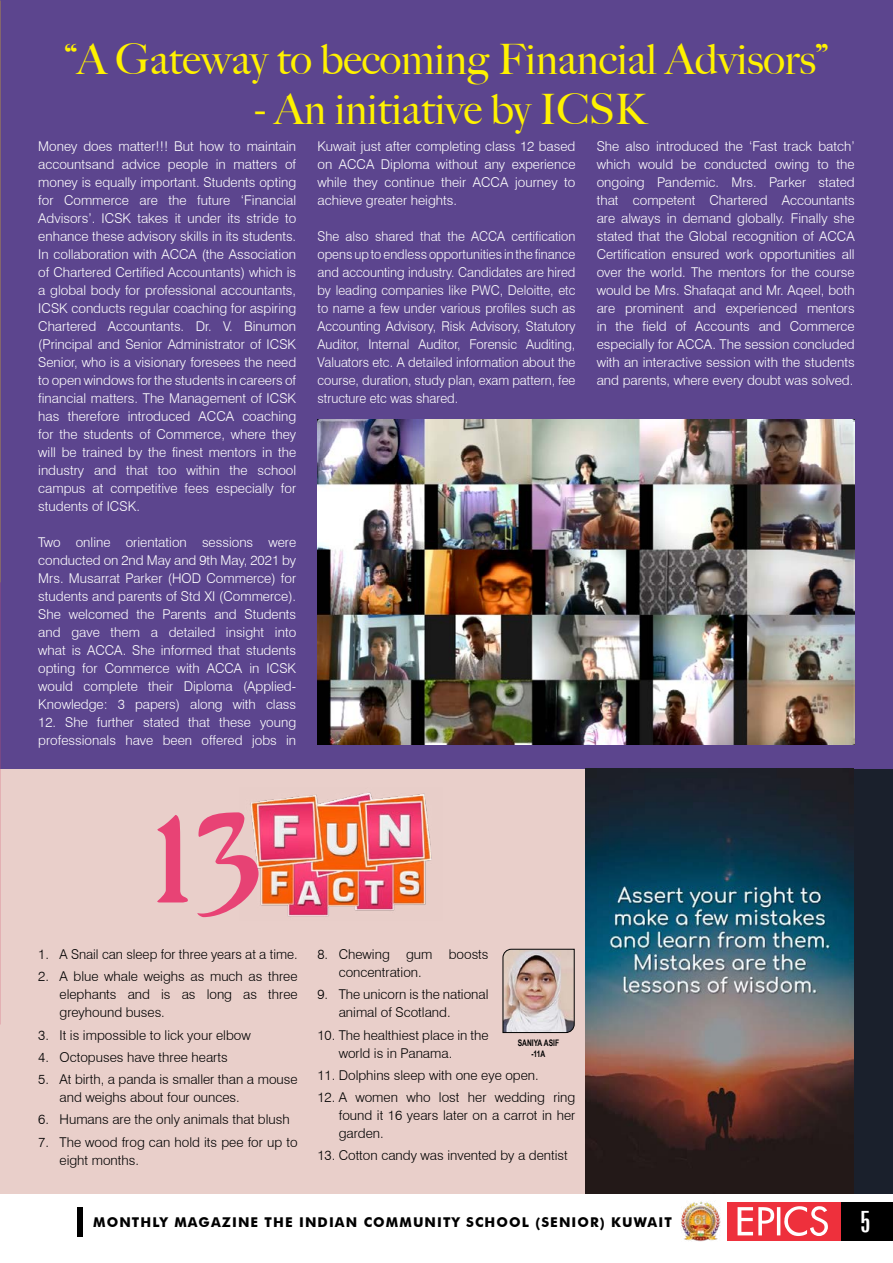
<style>
.page{position:relative;width:893px;height:1263px;background:#fff}
.page>*{position:absolute;margin:0;border:0;box-sizing:border-box;transform-origin:0 0}
.t1{font:139.65px "P22 Mystic Font Pro";color:#e84375}
.t2{font:500 42px "Big Caslon";color:#fff200}
.t3{font:extra-condensed 30px "Zurich BT";color:#fff}
.t4{font:300 13.5px/18px "Swiss 721 BT";color:#fff;text-align:justify}
.t5{font:300 13.5px/18px "Swiss 721 BT";color:#000}
.t6{font:300 13.5px/18px "Swiss 721 BT";color:#fff;text-align:justify;scale:.96 1}
.t7{font:700 13.5px "Futura BT";letter-spacing:.08em;color:#000}
.t8{font:700 9px/10.8px "Arial Narrow";color:#000;text-align:center;scale:.91 1}
</style>
<div class="page">
<div style="left:585px;top:768px;width:308px;height:426px;background:#1a202c"></div>
<div style="left:0;top:768px;width:585px;height:426px;background:#e9cfca"></div>
<div style="left:0;top:0;width:893px;height:768px;background:#5c458e"></div>
<img style="left:317px;top:420px;width:538px;height:325px">
<img style="left:250px;top:792px;width:182px;height:125px">
<img style="left:502px;top:948px;width:73px;height:85px">
<img style="left:585px;top:768px;width:269px;height:426px">
<div style="left:840px;top:1202px;width:53px;height:39px;background:#000"></div>
<div style="left:727px;top:1202px;width:113px;height:39px;background:#ee303c"></div>
<svg style="left:738px;top:1206px;width:90px;height:30px"></svg>
<div style="left:77px;top:1207px;width:5px;height:29px;background:#000"></div>
<img style="left:681px;top:1201px;width:40px;height:40px">
<h2 class="t2" style="left:66px;top:24px;width:763px">“A Gateway to becoming Financial Advisors”</h2>
<h2 class="t2" style="left:255px;top:75px;width:393px">- An initiative by ICSK</h2>
<p class="t4" style="left:317px;top:137px;width:259px">Kuwait just after completing class 12 based on ACCA Diploma without any experience while they continue their ACCA journey to achieve greater heights.</p>
<p class="t6" style="left:317px;top:227px;width:270px">She also shared that the ACCA certification opens up to endless opportunities in the finance and accounting industry. Candidates are hired by leading companies like PWC, Deloitte, etc to name a few under various profiles such as Accounting Advisory, Risk Advisory, Statutory Auditor, Internal Auditor, Forensic Auditing, Valuators etc. A detailed information about the course, duration, study plan, exam pattern, fee structure etc was shared.</p>
<p class="t4" style="left:597px;top:137px;width:259px">She also introduced the ‘Fast track batch’ which would be conducted owing to the ongoing Pandemic. Mrs. Parker stated that competent Chartered Accountants are always in demand globally. Finally she stated that the Global recognition of ACCA Certification ensured work opportunities all over the world. The mentors for the course would be Mrs. Shafaqat and Mr. Aqeel, both are prominent and experienced mentors in the field of Accounts and Commerce especially for ACCA. The session concluded with an interactive session with the students and parents, where every doubt was solved.</p>
<p class="t4" style="left:38px;top:137px;width:259px">Money does matter!!! But how to maintain accountsand advice people in matters of money is equally important. Students opting for Commerce are the future ‘Financial Advisors’. ICSK takes it under its stride to enhance these advisory skills in its students.<br>In collaboration with ACCA (the Association of Chartered Certified Accountants) which is a global body for professional accountants, ICSK conducts regular coaching for aspiring Chartered Accountants. Dr. V. Binumon (Principal and Senior Administrator of ICSK Senior, who is a visionary foresees the need to open windows for the students in careers of financial matters. The Management of ICSK has therefore introduced ACCA coaching for the students of Commerce, where they will be trained by the finest mentors in the industry and that too within the school campus at competitive fees especially for students of ICSK.</p>
<p class="t4" style="left:38px;top:533px;width:259px">Two online orientation sessions were conducted on 2nd May and 9th May, 2021 by Mrs. Musarrat Parker (HOD Commerce) for students and parents of Std XI (Commerce).<br>She welcomed the Parents and Students and gave them a detailed insight into what is ACCA. She informed that students opting for Commerce with ACCA in ICSK would complete their Diploma (Applied-Knowledge: 3 papers) along with class</p>
<p class="t4" style="left:38px;top:713px;width:259px">12. She further stated that these young professionals have been offered jobs in</p>
<h1 class="t1" style="left:153px;top:772px;width:111px">13</h1>
<p class="t5" style="left:38px;top:945px;width:261px">1. A Snail can sleep for three years at a time.</p>
<p class="t5" style="left:60px;top:967px;width:240px;text-align:justify;text-indent:-21px">2. A blue whale weighs as much as three elephants and is as long as three greyhound buses.</p>
<p class="t5" style="left:38px;top:1026px;width:214px">3. It is impossible to lick your elbow</p>
<p class="t5" style="left:38px;top:1048px;width:191px">4. Octopuses have three hearts</p>
<p class="t5" style="left:60px;top:1070px;width:240px;text-indent:-21px">5. At birth, a panda is smaller than a mouse and weighs about four ounces.</p>
<p class="t5" style="left:38px;top:1110px;width:253px">6. Humans are the only animals that blush</p>
<p class="t5" style="left:60px;top:1133px;width:240px;text-indent:-21px">7. The wood frog can hold its pee for up to eight months.</p>
<p class="t5" style="left:339px;top:945px;width:151px;text-indent:-21px">8. Chewing gum boosts concentration.</p>
<p class="t5" style="left:339px;top:985px;width:151px;text-indent:-21px">9. The unicorn is the national animal of Scotland.</p>
<p class="t5" style="left:339px;top:1026px;width:151px;text-indent:-21px">10. The healthiest place in the world is in Panama.</p>
<p class="t5" style="left:317px;top:1066px;width:223px">11. Dolphins sleep with one eye open.</p>
<p class="t5" style="left:339px;top:1088px;width:238px;text-align:justify;text-indent:-21px">12. A women who lost her wedding ring found it 16 years later on a carrot in her garden.</p>
<p class="t5" style="left:317px;top:1146px;width:252px">13. Cotton candy was invented by a dentist</p>
<p class="t8" style="left:518px;top:1037px;width:47px">SANIYA ASIF -11A</p>
<p class="t7" style="left:93px;top:1214px;width:580px">MONTHLY MAGAZINE THE INDIAN COMMUNITY SCHOOL (SENIOR) KUWAIT</p>
<h3 class="t3" style="left:860px;top:1204px;width:12px">5</h3>
</div>
